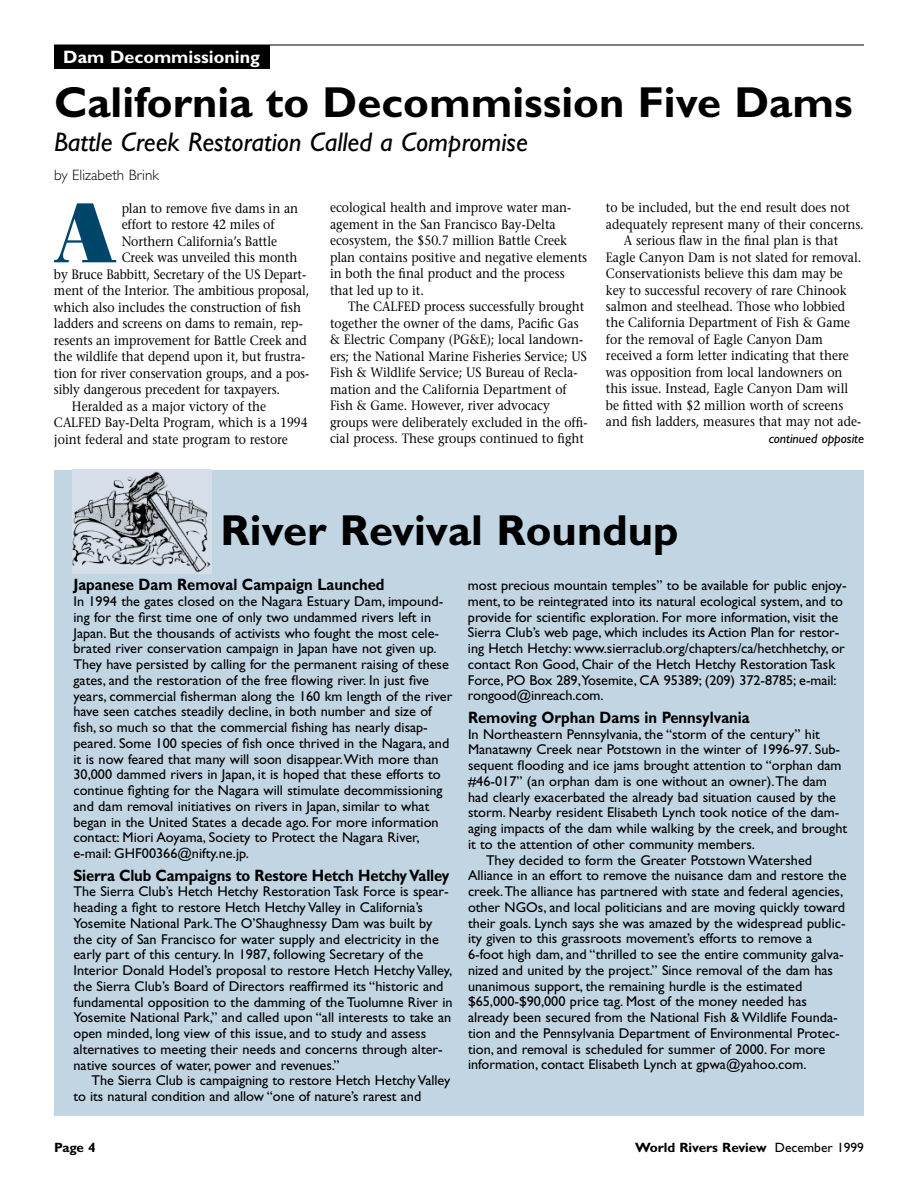
<style>
.page{position:relative;width:918px;height:1188px;background:#fff}
.page>*{position:absolute;margin:0;border:0;box-sizing:border-box;transform-origin:0 0}
.t1{font:85.05px "Bodoni Poster";color:#00466a;scale:.9 1}
.t2{font:700 43.5px "Gill Sans";color:#000}
.t3{font:italic 27px "Gill Sans";color:#000}
.t4{font:700 18px "Gill Sans";color:#fff}
.t5{font:700 16.5px "Gill Sans";color:#000;scale:.9 1}
.t6{font:300 15px "Gill Sans";color:#000}
.t7{font:14.25px/15.8px "Gill Sans";color:#000}
.t8{font:13.5px/16.5px "Stone Serif";color:#000;scale:.9 1}
.t9{font:700 13.5px "Gill Sans";color:#000}
.t10{font:italic 13.5px "Gill Sans";color:#000}
.s1{font-weight:400}
</style>
<div class="page">
<div style="left:54px;top:471px;width:810px;height:645px;background:#c2d5e3"></div>
<hr style="left:54px;top:45px;width:810px;height:1px;background:#000">
<div style="left:54px;top:45px;width:215px;height:24px;background:#000"></div>
<img style="left:72px;top:470px;width:139px;height:104px">
<p class="t4" style="left:63px;top:50px;width:198px">Dam Decommissioning</p>
<h2 class="t2" style="left:54px;top:87px;width:800px">California to Decommission Five Dams</h2>
<h3 class="t3" style="left:54px;top:133px;width:475px">Battle Creek Restoration Called a Compromise</h3>
<p class="t6" style="left:54px;top:169px;width:106px">by Elizabeth Brink</p>
<h1 class="t1" style="left:53px;top:202px;width:72px">A</h1>
<p class="t8" style="left:122px;top:201px;width:198px">plan to remove five dams in an</p>
<p class="t8" style="left:122px;top:218px;width:171px">effort to restore 42 miles of</p>
<p class="t8" style="left:122px;top:234px;width:174px">Northern California’s Battle</p>
<p class="t8" style="left:122px;top:251px;width:197px">Creek was unveiled this month</p>
<p class="t8" style="left:54px;top:267px;width:282px">by Bruce Babbitt, Secretary of the US Depart-</p>
<p class="t8" style="left:54px;top:284px;width:285px">ment of the Interior. The ambitious proposal,</p>
<p class="t8" style="left:54px;top:300px;width:276px">which also includes the construction of fish</p>
<p class="t8" style="left:54px;top:317px;width:278px">ladders and screens on dams to remain, rep-</p>
<p class="t8" style="left:54px;top:333px;width:283px">resents an improvement for Battle Creek and</p>
<p class="t8" style="left:54px;top:350px;width:281px">the wildlife that depend upon it, but frustra-</p>
<p class="t8" style="left:54px;top:366px;width:285px">tion for river conservation groups, and a pos-</p>
<p class="t8" style="left:54px;top:383px;width:253px">sibly dangerous precedent for taxpayers.</p>
<p class="t8" style="left:72px;top:399px;width:217px">Heralded as a major victory of the</p>
<p class="t8" style="left:54px;top:416px;width:284px">CALFED Bay-Delta Program, which is a 1994</p>
<p class="t8" style="left:54px;top:432px;width:261px">joint federal and state program to restore</p>
<p class="t8" style="left:330px;top:200px;width:287px">ecological health and improve water man&shy;agement in the San Francisco Bay-Delta ecosystem, the $50.7 million Battle Creek plan contains positive and negative elements in both the final product and the process that led up to it.</p>
<p class="t8" style="left:330px;top:299px;width:288px;text-indent:18px">The CALFED process successfully brought together the owner of the dams, Pacific Gas &amp; Electric Company (PG&amp;E); local landown&shy;ers; the National Marine Fisheries Service; US Fish &amp; Wildlife Service; US Bureau of Recla&shy;mation and the California Department of Fish &amp; Game. However, river advocacy groups were deliberately excluded in the offi&shy;cial process. These groups continued to fight</p>
<p class="t8" style="left:606px;top:200px;width:272px">to be included, but the end result does not</p>
<p class="t8" style="left:606px;top:217px;width:288px">adequately represent many of their concerns.</p>
<p class="t8" style="left:624px;top:233px;width:240px">A serious flaw in the final plan is that</p>
<p class="t8" style="left:606px;top:250px;width:285px">Eagle Canyon Dam is not slated for removal.</p>
<p class="t8" style="left:606px;top:266px;width:265px">Conservationists believe this dam may be</p>
<p class="t8" style="left:606px;top:283px;width:269px">key to successful recovery of rare Chinook</p>
<p class="t8" style="left:606px;top:299px;width:267px">salmon and steelhead. Those who lobbied</p>
<p class="t8" style="left:606px;top:316px;width:273px">the California Department of Fish &amp; Game</p>
<p class="t8" style="left:606px;top:332px;width:242px">for the removal of Eagle Canyon Dam</p>
<p class="t8" style="left:606px;top:349px;width:271px">received a form letter indicating that there</p>
<p class="t8" style="left:606px;top:365px;width:264px">was opposition from local landowners on</p>
<p class="t8" style="left:606px;top:382px;width:271px">this issue. Instead, Eagle Canyon Dam will</p>
<p class="t8" style="left:606px;top:398px;width:265px">be fitted with $2 million worth of screens</p>
<p class="t8" style="left:606px;top:415px;width:285px">and fish ladders, measures that may not ade-</p>
<p class="t10" style="left:769px;top:434px;width:97px">continued opposite</p>
<h2 class="t2" style="left:220px;top:515px;width:459px">River Revival Roundup</h2>
<p class="t5" style="left:74px;top:579px;width:347px">Japanese Dam Removal Campaign Launched</p>
<p class="t7" style="left:74px;top:595px;width:380px">In 1994 the gates closed on the Nagara Estuary Dam, impound&shy;ing for the first time one of only two undammed rivers left in Japan. But the thousands of activists who fought the most cele&shy;brated river conservation campaign in Japan have not given up.<br>They have persisted by calling for the permanent raising of these gates, and the restoration of the free flowing river. In just five years, commercial fisherman along the 160 km length of the river have seen catches steadily decline, in both number and size of fish, so much so that the commercial fishing has nearly disap&shy;peared. Some 100 species of fish once thrived in the Nagara, and it is now feared that many will soon disappear.With more than 30,000 dammed rivers in Japan, it is hoped that these efforts to continue fighting for the Nagara will stimulate decommissioning and dam removal initiatives on rivers in Japan, similar to what began in the United States a decade ago. For more information contact: Miori Aoyama, Society to Protect the Nagara River, e-mail: GHF00366@nifty.ne.jp.</p>
<p class="t5" style="left:74px;top:869px;width:419px">Sierra Club Campaigns to Restore Hetch Hetchy Valley</p>
<p class="t7" style="left:74px;top:885px;width:381px">The Sierra Club’s Hetch Hetchy Restoration Task Force is spear&shy;heading a fight to restore Hetch Hetchy Valley in California’s Yosemite National Park.The O’Shaughnessy Dam was built by the city of San Francisco for water supply and electricity in the early part of this century. In 1987, following Secretary of the Interior Donald Hodel’s proposal to restore Hetch Hetchy Valley, the Sierra Club’s Board of Directors reaffirmed its “historic and fundamental opposition to the damming of the Tuolumne River in Yosemite National Park,” and called upon “all interests to take an open minded, long view of this issue, and to study and assess alternatives to meeting their needs and concerns through alter&shy;native sources of water, power and revenues.”</p>
<p class="t7" style="left:74px;top:1074px;width:378px;text-indent:18px">The Sierra Club is campaigning to restore Hetch Hetchy Valley to its natural condition and allow “one of nature’s rarest and</p>
<p class="t7" style="left:468px;top:579px;width:380px">most precious mountain temples” to be available for public enjoy&shy;ment, to be reintegrated into its natural ecological system, and to provide for scientific exploration. For more information, visit the Sierra Club’s web page, which includes its Action Plan for restor&shy;ing Hetch Hetchy: www.sierraclub.org/chapters/ca/hetchhetchy, or contact Ron Good, Chair of the Hetch Hetchy Restoration Task Force, PO Box 289,Yosemite, CA 95389; (209) 372-8785; e-mail: rongood@inreach.com.</p>
<p class="t5" style="left:468px;top:712px;width:315px">Removing Orphan Dams in Pennsylvania</p>
<p class="t7" style="left:468px;top:728px;width:353px">In Northeastern Pennsylvania, the “storm of the century” hit</p>
<p class="t7" style="left:468px;top:743px;width:374px">Manatawny Creek near Potstown in the winter of 1996-97. Sub-</p>
<p class="t7" style="left:468px;top:759px;width:375px">sequent flooding and ice jams brought attention to “orphan dam</p>
<p class="t7" style="left:468px;top:775px;width:360px">#46-017” (an orphan dam is one without an owner).The dam</p>
<p class="t7" style="left:468px;top:791px;width:370px">had clearly exacerbated the already bad situation caused by the</p>
<p class="t7" style="left:468px;top:806px;width:373px">storm. Nearby resident Elisabeth Lynch took notice of the dam-</p>
<p class="t7" style="left:468px;top:822px;width:381px">aging impacts of the dam while walking by the creek, and brought</p>
<p class="t7" style="left:468px;top:838px;width:288px">it to the attention of other community members.</p>
<p class="t7" style="left:486px;top:854px;width:328px">They decided to form the Greater Potstown Watershed</p>
<p class="t7" style="left:468px;top:869px;width:380px">Alliance in an effort to remove the nuisance dam and restore the</p>
<p class="t7" style="left:468px;top:885px;width:377px">creek.The alliance has partnered with state and federal agencies,</p>
<p class="t7" style="left:468px;top:901px;width:379px">other NGOs, and local politicians and are moving quickly toward</p>
<p class="t7" style="left:468px;top:917px;width:379px">their goals. Lynch says she was amazed by the widespread public-</p>
<p class="t7" style="left:468px;top:932px;width:346px">ity given to this grassroots movement’s efforts to remove a</p>
<p class="t7" style="left:468px;top:948px;width:377px">6-foot high dam, and “thrilled to see the entire community galva-</p>
<p class="t7" style="left:468px;top:964px;width:367px">nized and united by the project.” Since removal of the dam has</p>
<p class="t7" style="left:468px;top:980px;width:336px">unanimous support, the remaining hurdle is the estimated</p>
<p class="t7" style="left:468px;top:995px;width:340px">$65,000-$90,000 price tag. Most of the money needed has</p>
<p class="t7" style="left:468px;top:1011px;width:371px">already been secured from the National Fish &amp; Wildlife Founda-</p>
<p class="t7" style="left:468px;top:1027px;width:373px">tion and the Pennsylvania Department of Environmental Protec-</p>
<p class="t7" style="left:468px;top:1043px;width:359px">tion, and removal is scheduled for summer of 2000. For more</p>
<p class="t7" style="left:468px;top:1058px;width:340px">information, contact Elisabeth Lynch at gpwa@yahoo.com.</p>
<p class="t9" style="left:54px;top:1143px;width:43px">Page 4</p>
<p class="t9" style="left:635px;top:1143px;width:230px">World Rivers Review <span class="s1">December 1999</span></p>
</div>
